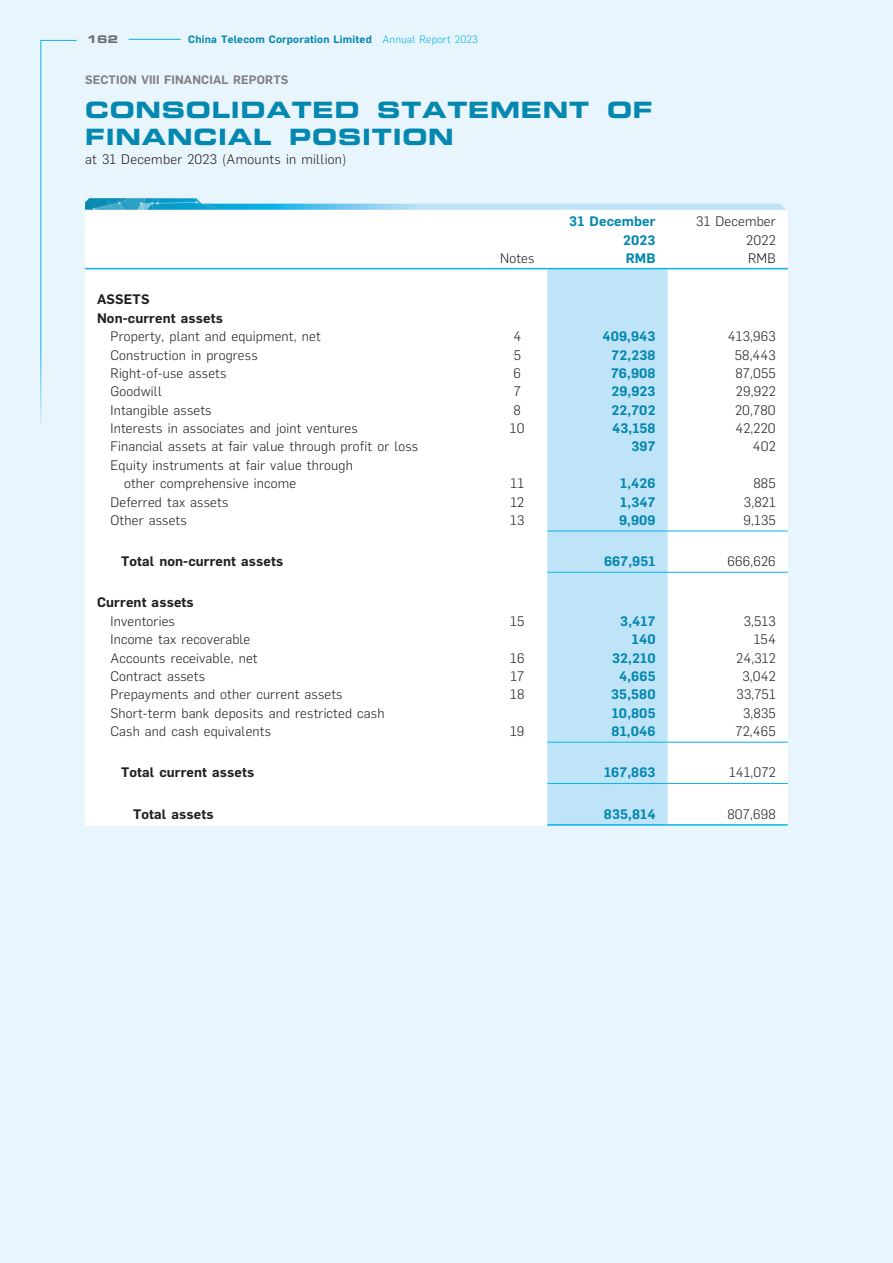
<style>
.page{position:relative;width:893px;height:1263px;background:#e9f5fc}
.page>*{position:absolute;margin:0;border:0;box-sizing:border-box;transform-origin:0 0}
.t1{font:22.5px/27px "Eurostile LT Std Bold Ex 2";letter-spacing:.035em;color:#0588af}
._15_Table_Stub{font:300 13.5px/18.3px "Flama";letter-spacing:.01em;color:#231f20}
._01_Body_Text{font:300 13.5px/18.3px "Flama";letter-spacing:.01em;color:#231f20;text-align:right}
._01_Body_Text-2{font:600 13.5px/18.3px "Flama";letter-spacing:.01em;color:#0588af;text-align:right}
._15_Table_Stub-2{font:600 13.5px "Flama";letter-spacing:.01em;color:#231f20}
.t2{font:600 12px "Flama";letter-spacing:.01em;color:#808285}
.t3{font:600 10.5px "Flama";letter-spacing:.02em;color:#0588af}
.t4{font:10.5px "Eurostile LT Std Bold Ex 2";color:#6c6d70}
.s1{font-weight:300;color:#07b2e7}
</style>
<div class="page">
<svg style="left:40px;top:40px;width:37px;height:385px"></svg>
<hr style="left:129px;top:39px;width:52px;height:1px;background:#07b2e7">
<div style="left:85px;top:210px;width:703px;height:616px;background:#fff"></div>
<svg style="left:547px;top:269px;width:120px;height:555px;background:#c0e4f7"></svg>
<svg style="left:534px;top:203px;width:252px;height:7px"></svg>
<img style="left:85px;top:198px;width:449px;height:12px">
<hr style="left:85px;top:268px;width:402px;height:1px;background:#07b2e7">
<hr style="left:487px;top:268px;width:60px;height:1px;background:#07b2e7">
<hr style="left:547px;top:268px;width:120px;height:1px;background:#07b2e7">
<hr style="left:667px;top:268px;width:121px;height:1px;background:#07b2e7">
<hr style="left:547px;top:531px;width:120px;height:1px;background:#07b2e7">
<hr style="left:667px;top:531px;width:121px;height:1px;background:#07b2e7">
<hr style="left:547px;top:572px;width:120px;height:1px;background:#07b2e7">
<hr style="left:667px;top:572px;width:121px;height:1px;background:#07b2e7">
<hr style="left:547px;top:742px;width:120px;height:1px;background:#07b2e7">
<hr style="left:667px;top:742px;width:121px;height:1px;background:#07b2e7">
<hr style="left:547px;top:783px;width:120px;height:1px;background:#07b2e7">
<hr style="left:667px;top:783px;width:121px;height:1px;background:#07b2e7">
<hr style="left:547px;top:824px;width:120px;height:2px;background:#07b2e7">
<hr style="left:667px;top:824px;width:121px;height:2px;background:#07b2e7">
<p class="t4" style="left:87px;top:32px;width:33px">162</p>
<p class="t3" style="left:188px;top:32px;width:291px">China Telecom Corporation Limited <span class="s1">Annual Report 2023</span></p>
<p class="t2" style="left:85px;top:72px;width:205px">SECTION VIII FINANCIAL REPORTS</p>
<h1 class="t1" style="left:85px;top:96px;width:569px">CONSOLIDATED STATEMENT OF<br>FINANCIAL POSITION</h1>
<p class="_15_Table_Stub" style="left:85px;top:150px;width:263px">at 31 December 2023 (Amounts in million)</p>
<p class="_01_Body_Text-2" style="left:569px;top:211px;width:88px">31 December<br>2023</p>
<p class="_01_Body_Text" style="left:696px;top:212px;width:81px">31 December<br>2022</p>
<p class="_01_Body_Text" style="left:500px;top:248px;width:36px">Notes</p>
<p class="_01_Body_Text-2" style="left:626px;top:248px;width:31px">RMB</p>
<p class="_01_Body_Text" style="left:748px;top:248px;width:29px">RMB</p>
<p class="_15_Table_Stub-2" style="left:97px;top:290px;width:54px">ASSETS</p>
<p class="_15_Table_Stub-2" style="left:97px;top:308px;width:127px">Non-current assets</p>
<p class="_15_Table_Stub" style="left:111px;top:326px;width:212px">Property, plant and equipment, net</p>
<p class="_01_Body_Text" style="left:513px;top:326px;width:9px">4</p>
<p class="_01_Body_Text-2" style="left:602px;top:326px;width:55px">409,943</p>
<p class="_01_Body_Text" style="left:728px;top:326px;width:49px">413,963</p>
<p class="_15_Table_Stub" style="left:111px;top:345px;width:149px">Construction in progress</p>
<p class="_01_Body_Text" style="left:514px;top:345px;width:9px">5</p>
<p class="_01_Body_Text-2" style="left:612px;top:345px;width:45px">72,238</p>
<p class="_01_Body_Text" style="left:735px;top:345px;width:43px">58,443</p>
<p class="_15_Table_Stub" style="left:111px;top:363px;width:117px">Right-of-use assets</p>
<p class="_01_Body_Text" style="left:514px;top:363px;width:9px">6</p>
<p class="_01_Body_Text-2" style="left:611px;top:363px;width:46px">76,908</p>
<p class="_01_Body_Text" style="left:735px;top:363px;width:42px">87,055</p>
<p class="_15_Table_Stub" style="left:111px;top:382px;width:53px">Goodwill</p>
<p class="_01_Body_Text" style="left:514px;top:382px;width:8px">7</p>
<p class="_01_Body_Text-2" style="left:611px;top:381px;width:46px">29,923</p>
<p class="_01_Body_Text" style="left:736px;top:382px;width:41px">29,922</p>
<p class="_15_Table_Stub" style="left:111px;top:400px;width:103px">Intangible assets</p>
<p class="_01_Body_Text" style="left:514px;top:400px;width:9px">8</p>
<p class="_01_Body_Text-2" style="left:611px;top:400px;width:46px">22,702</p>
<p class="_01_Body_Text" style="left:735px;top:400px;width:42px">20,780</p>
<p class="_15_Table_Stub" style="left:111px;top:418px;width:249px">Interests in associates and joint ventures</p>
<p class="_01_Body_Text" style="left:510px;top:418px;width:16px">10</p>
<p class="_01_Body_Text-2" style="left:612px;top:418px;width:45px">43,158</p>
<p class="_01_Body_Text" style="left:735px;top:418px;width:42px">42,220</p>
<p class="_15_Table_Stub" style="left:111px;top:437px;width:309px">Financial assets at fair value through profit or loss</p>
<p class="_01_Body_Text-2" style="left:631px;top:436px;width:26px">397</p>
<p class="_01_Body_Text" style="left:753px;top:437px;width:24px">402</p>
<p class="_15_Table_Stub" style="left:124px;top:455px;width:230px;text-indent:-14px">Equity instruments at fair value through other comprehensive income</p>
<p class="_01_Body_Text" style="left:511px;top:473px;width:15px">11</p>
<p class="_01_Body_Text-2" style="left:620px;top:473px;width:37px">1,426</p>
<p class="_01_Body_Text" style="left:753px;top:473px;width:24px">885</p>
<p class="_15_Table_Stub" style="left:111px;top:492px;width:119px">Deferred tax assets</p>
<p class="_01_Body_Text" style="left:510px;top:492px;width:15px">12</p>
<p class="_01_Body_Text-2" style="left:620px;top:492px;width:37px">1,347</p>
<p class="_01_Body_Text" style="left:744px;top:492px;width:33px">3,821</p>
<p class="_15_Table_Stub" style="left:111px;top:510px;width:78px">Other assets</p>
<p class="_01_Body_Text" style="left:510px;top:510px;width:16px">13</p>
<p class="_01_Body_Text-2" style="left:619px;top:510px;width:38px">9,909</p>
<p class="_01_Body_Text" style="left:743px;top:510px;width:34px">9,135</p>
<p class="_15_Table_Stub-2" style="left:121px;top:552px;width:164px">Total non-current assets</p>
<p class="_01_Body_Text-2" style="left:604px;top:551px;width:53px">667,951</p>
<p class="_01_Body_Text" style="left:728px;top:551px;width:50px">666,626</p>
<p class="_15_Table_Stub-2" style="left:97px;top:593px;width:98px">Current assets</p>
<p class="_15_Table_Stub" style="left:111px;top:611px;width:66px">Inventories</p>
<p class="_01_Body_Text" style="left:510px;top:611px;width:16px">15</p>
<p class="_01_Body_Text-2" style="left:620px;top:611px;width:37px">3,417</p>
<p class="_01_Body_Text" style="left:744px;top:611px;width:34px">3,513</p>
<p class="_15_Table_Stub" style="left:111px;top:629px;width:141px">Income tax recoverable</p>
<p class="_01_Body_Text-2" style="left:632px;top:629px;width:25px">140</p>
<p class="_01_Body_Text" style="left:754px;top:629px;width:24px">154</p>
<p class="_15_Table_Stub" style="left:111px;top:648px;width:149px">Accounts receivable, net</p>
<p class="_01_Body_Text" style="left:510px;top:648px;width:16px">16</p>
<p class="_01_Body_Text-2" style="left:612px;top:648px;width:45px">32,210</p>
<p class="_01_Body_Text" style="left:736px;top:648px;width:41px">24,312</p>
<p class="_15_Table_Stub" style="left:111px;top:666px;width:96px">Contract assets</p>
<p class="_01_Body_Text" style="left:510px;top:666px;width:15px">17</p>
<p class="_01_Body_Text-2" style="left:619px;top:666px;width:38px">4,665</p>
<p class="_01_Body_Text" style="left:742px;top:666px;width:35px">3,042</p>
<p class="_15_Table_Stub" style="left:111px;top:685px;width:234px">Prepayments and other current assets</p>
<p class="_01_Body_Text" style="left:510px;top:685px;width:16px">18</p>
<p class="_01_Body_Text-2" style="left:611px;top:684px;width:46px">35,580</p>
<p class="_01_Body_Text" style="left:737px;top:685px;width:41px">33,751</p>
<p class="_15_Table_Stub" style="left:111px;top:703px;width:275px">Short-term bank deposits and restricted cash</p>
<p class="_01_Body_Text-2" style="left:612px;top:703px;width:45px">10,805</p>
<p class="_01_Body_Text" style="left:743px;top:703px;width:34px">3,835</p>
<p class="_15_Table_Stub" style="left:111px;top:721px;width:162px">Cash and cash equivalents</p>
<p class="_01_Body_Text" style="left:510px;top:721px;width:16px">19</p>
<p class="_01_Body_Text-2" style="left:612px;top:721px;width:45px">81,046</p>
<p class="_01_Body_Text" style="left:736px;top:721px;width:42px">72,465</p>
<p class="_15_Table_Stub-2" style="left:121px;top:763px;width:135px">Total current assets</p>
<p class="_01_Body_Text-2" style="left:604px;top:762px;width:53px">167,863</p>
<p class="_01_Body_Text" style="left:729px;top:763px;width:48px">141,072</p>
<p class="_15_Table_Stub-2" style="left:133px;top:804px;width:82px">Total assets</p>
<p class="_01_Body_Text-2" style="left:604px;top:804px;width:53px">835,814</p>
<p class="_01_Body_Text" style="left:727px;top:804px;width:50px">807,698</p>
</div>
